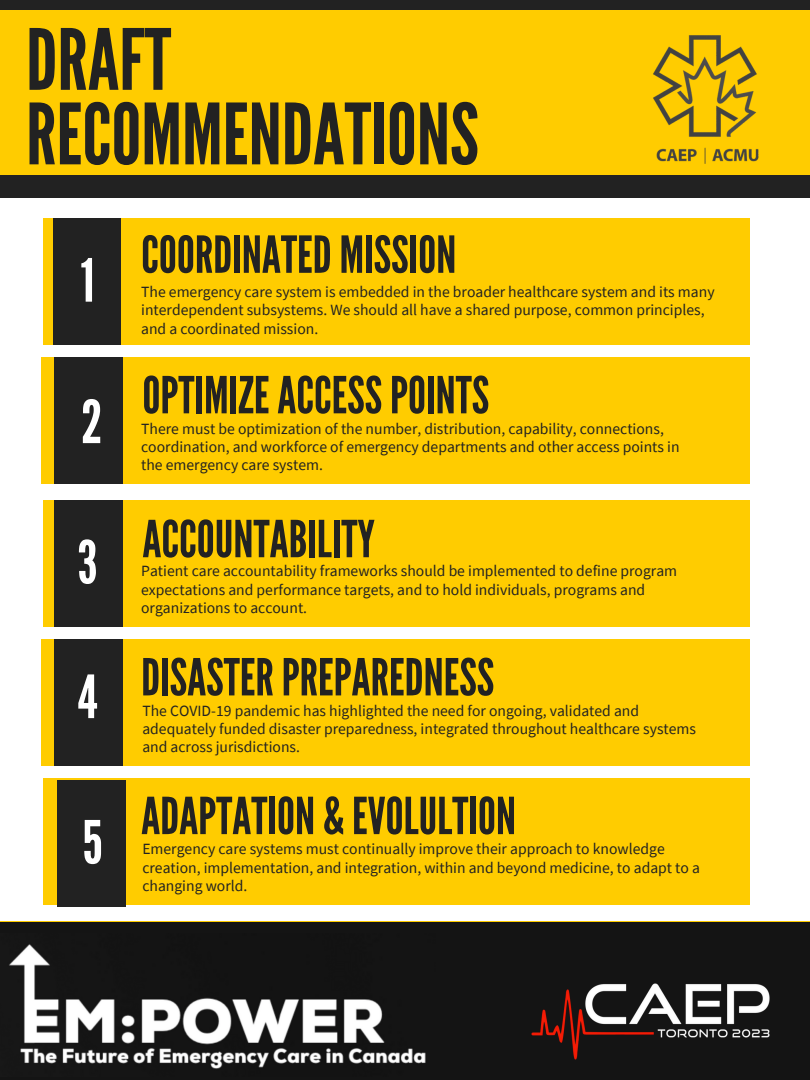
<style>
.page{position:relative;width:810px;height:1080px;background:#fc0}
.page>*{position:absolute;margin:0;border:0;box-sizing:border-box;transform-origin:0 0}
.t1{font:84.19px "League Gothic";color:#222}
.t2{font:59.44px "League Gothic";color:#fff}
.t3{font:50.94px "League Gothic";color:#222}
.t4{font:15.62px/18.2px "Source Sans Pro";color:#222}
</style>
<div class="page">
<div style="left:0;top:185px;width:810px;height:736px;background:#fff"></div>
<div style="left:43px;top:501px;width:707px;height:126px;background:#fc0"></div>
<div style="left:43px;top:219px;width:707px;height:126px;background:#fc0"></div>
<div style="left:41px;top:639px;width:709px;height:127px;background:#fc0"></div>
<div style="left:41px;top:357px;width:709px;height:126px;background:#fc0"></div>
<div style="left:54px;top:219px;width:67px;height:126px;background:#222"></div>
<div style="left:54px;top:501px;width:68px;height:126px;background:#222"></div>
<div style="left:54px;top:639px;width:68px;height:127px;background:#222"></div>
<div style="left:54px;top:357px;width:68px;height:126px;background:#222"></div>
<div style="left:0;top:922px;width:810px;height:158px;background:#141414"></div>
<img style="left:9px;top:944px;width:417px;height:125px">
<div style="left:43px;top:778px;width:707px;height:126px;background:#fc0"></div>
<div style="left:58px;top:781px;width:68px;height:126px;background:#222"></div>
<div style="left:0;top:175px;width:810px;height:10px;background:#222"></div>
<img style="left:531px;top:983px;width:239px;height:77px">
<img style="left:653px;top:35px;width:106px;height:129px">
<div style="left:0;top:0;width:810px;height:10px;background:#222"></div>
<div style="left:0;top:180px;width:810px;height:10px;background:#222"></div>
<div style="left:0;top:187px;width:810px;height:11px;background:#222"></div>
<p class="t1" style="left:26px;top:11px;width:147px">DRAFT</p>
<p class="t1" style="left:26px;top:86px;width:454px">RECOMMENDATIONS</p>
<p class="t2" style="left:81px;top:246px;width:15px">1</p>
<p class="t2" style="left:81px;top:388px;width:23px">2</p>
<p class="t2" style="left:78px;top:528px;width:21px">3</p>
<p class="t2" style="left:78px;top:663px;width:21px">4</p>
<p class="t2" style="left:82px;top:808px;width:22px">5</p>
<p class="t3" style="left:141px;top:225px;width:317px">COORDINATED MISSION</p>
<p class="t4" style="left:141px;top:282px;width:575px">The emergency care system is embedded in the broader healthcare system and its many interdependent subsystems. We should all have a shared purpose, common principles, and a coordinated mission.</p>
<p class="t3" style="left:142px;top:366px;width:348px">OPTIMIZEACCESSPOINTS</p>
<p class="t4" style="left:141px;top:419px;width:540px">There must be optimization of the number, distribution, capability, connections, coordination, and workforce of emergency departments and other access points in the emergency care system.</p>
<p class="t3" style="left:142px;top:510px;width:234px">ACCOUNTABILITY</p>
<p class="t4" style="left:141px;top:562px;width:538px">Patient care accountability frameworks should be implemented to define program expectations and performance targets, and to hold individuals, programs and organizations to account.</p>
<p class="t3" style="left:141px;top:648px;width:355px">DISASTERPREPAREDNESS</p>
<p class="t4" style="left:142px;top:701px;width:555px">The COVID-19 pandemic has highlighted the need for ongoing, validated and adequately funded disaster preparedness, integrated throughout healthcare systems and across jurisdictions.</p>
<p class="t3" style="left:141px;top:787px;width:376px">ADAPTATION &amp; EVOLULTION</p>
<p class="t4" style="left:142px;top:840px;width:559px">Emergency care systems must continually improve their approach to knowledge creation, implementation, and integration, within and beyond medicine, to adapt to a changing world.</p>
</div>
